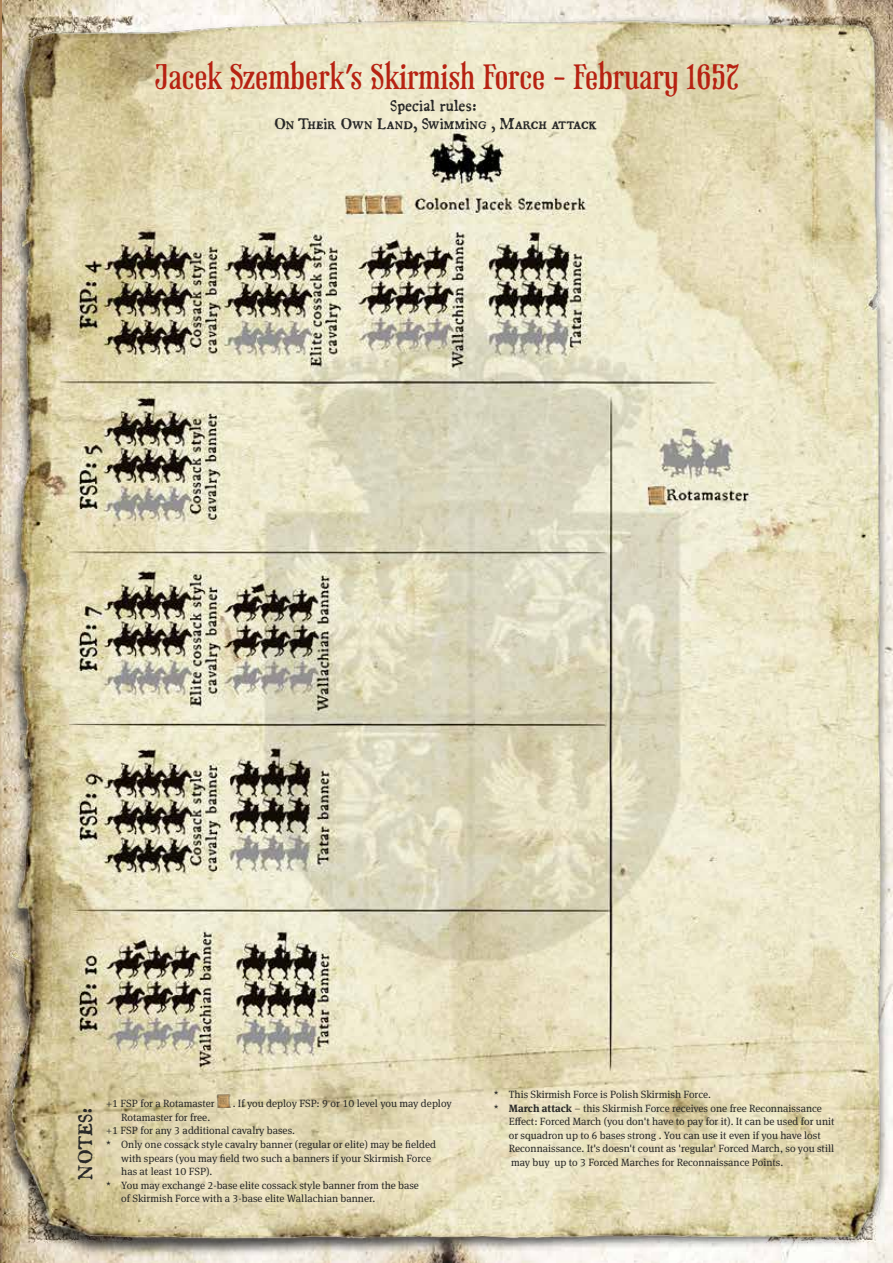
<style>
.page{position:relative;width:893px;height:1263px;background:#fff}
.page>*{position:absolute;margin:0;border:0;box-sizing:border-box;transform-origin:0 0}
.t1{font:33px "Phaeton";color:#b72212}
.t2{font:21px "P221722 Pro";letter-spacing:-.005em;color:#282827}
.t3{font:16.5px/18px "P221722 Pro";color:#282827;text-align:center}
.t4{font:10.5px "Meta Serif Pro";color:#282827}
.s1{font-weight:700}
</style>
<div class="page">
<img style="left:0;top:0;width:893px;height:1263px">
<img style="left:0;top:0;width:1px;height:616px">
<img style="left:215px;top:1092px;width:17px;height:15px">
<h1 class="t1" style="left:155px;top:54px;width:585px">Jacek Szemberk's Skirmish Force - February 1657</h1>
<h3 class="t3" style="left:274px;top:98px;width:324px">Special rules:<br>On Their Own Land, Swimming , March attack</h3>
<h2 class="t2" style="left:74px;top:1179px;width:74px;rotate:-90deg">NOTES:</h2>
<p class="t4" style="left:106px;top:1096px;width:110px">+1 FSP for a Rotamaster</p>
<p class="t4" style="left:233px;top:1096px;width:221px">. If you deploy FSP: 9 or 10 level you may deploy</p>
<p class="t4" style="left:121px;top:1110px;width:90px">Rotamaster for free.</p>
<p class="t4" style="left:106px;top:1123px;width:190px">+1 FSP for any 3 additional cavalry bases.</p>
<p class="t4" style="left:106px;top:1137px;width:331px">* Only one cossack style cavalry banner (regular or elite) may be fielded</p>
<p class="t4" style="left:121px;top:1150px;width:311px">with spears (you may field two such a banners if your Skirmish Force</p>
<p class="t4" style="left:121px;top:1164px;width:93px">has at least 10 FSP).</p>
<p class="t4" style="left:106px;top:1177px;width:314px">* You may exchange 2-base elite cossack style banner from the base</p>
<p class="t4" style="left:121px;top:1191px;width:256px">of Skirmish Force with a 3-base elite Wallachian banner.</p>
<p class="t4" style="left:494px;top:1087px;width:219px">* This Skirmish Force is Polish Skirmish Force.</p>
<p class="t4" style="left:494px;top:1100px;width:330px">* <span class="s1">March attack</span> – this Skirmish Force receives one free Reconnaissance</p>
<p class="t4" style="left:509px;top:1114px;width:327px">Effect: Forced March (you don't have to pay for it). It can be used for unit</p>
<p class="t4" style="left:509px;top:1127px;width:313px">or squadron up to 6 bases strong . You can use it even if you have lost</p>
<p class="t4" style="left:509px;top:1141px;width:327px">Reconnaissance. It's doesn't count as 'regular' Forced March, so you still</p>
<p class="t4" style="left:511px;top:1154px;width:274px">may buy up to 3 Forced Marches for Reconnaissance Points.</p>
</div>
